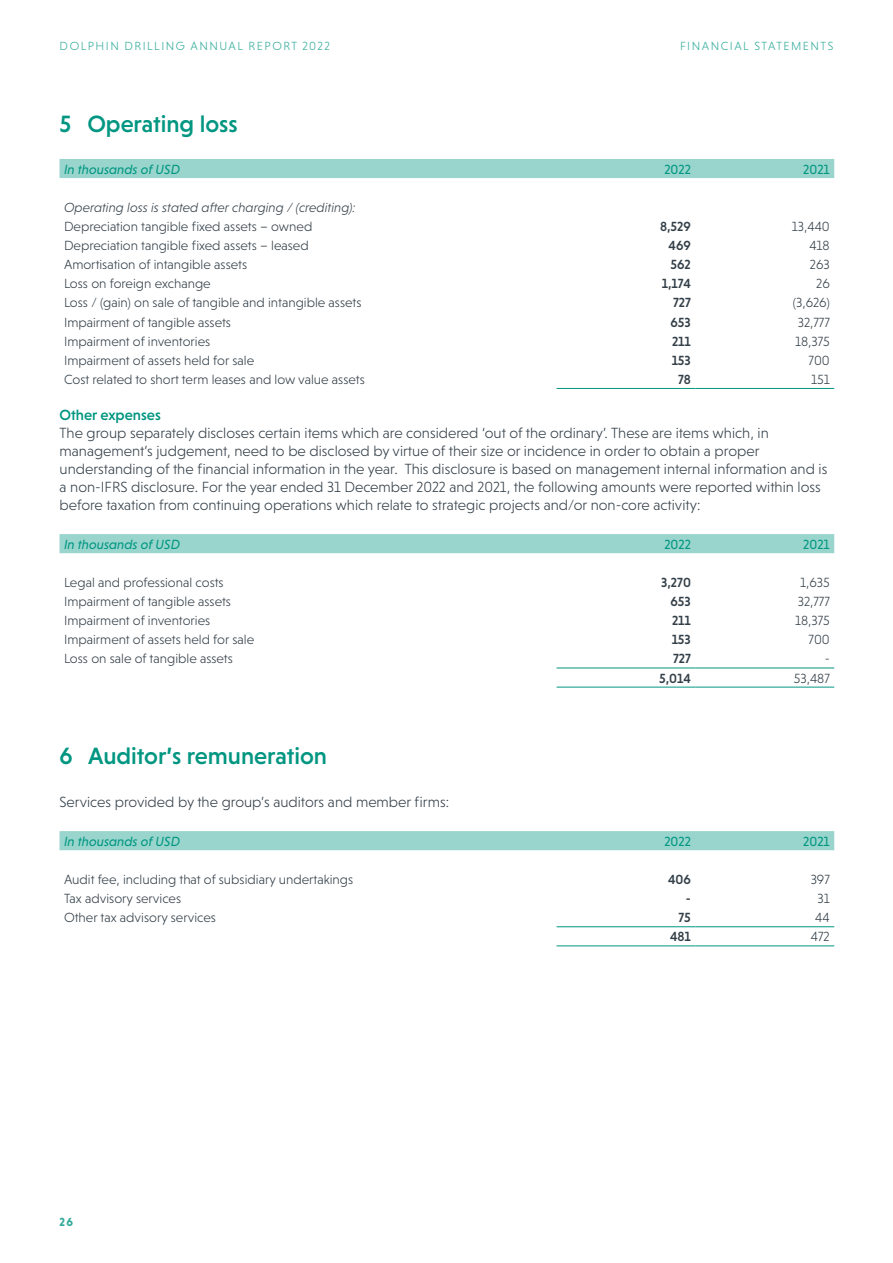
<style>
.page{position:relative;width:893px;height:1263px;background:#fff}
.page>*{position:absolute;margin:0;border:0;box-sizing:border-box;transform-origin:0 0}
.t1{font:500 24px "Niveau Grotesk";color:#009681}
.t2{font:300 15px/18px "Niveau Grotesk";color:#333f48}
.t3{font:500 15px "Niveau Grotesk";color:#009681}
.t4{font:300 13.5px "Niveau Grotesk";color:#333f48}
.t5{font:500 13.5px "Niveau Grotesk";color:#333f48}
.t6{font:italic 13.5px "Niveau Grotesk";color:#009681}
.t7{font:italic 300 13.5px "Niveau Grotesk";color:#333f48}
.t8{font:13.5px "Niveau Grotesk";color:#009681}
.t9{font:300 12px "Niveau Grotesk";letter-spacing:.12em;color:#33ab9a}
.t10{font:700 12px "Niveau Grotesk";color:#33ab9a}
</style>
<div class="page">
<div style="left:60px;top:159px;width:774px;height:19px;background:#99d5cd"></div>
<hr style="left:557px;top:388px;width:138px;height:1px;background:#009681">
<hr style="left:695px;top:388px;width:139px;height:1px;background:#009681">
<div style="left:60px;top:534px;width:774px;height:19px;background:#99d5cd"></div>
<hr style="left:557px;top:668px;width:138px;height:1px;background:#009681">
<hr style="left:695px;top:668px;width:139px;height:1px;background:#009681">
<hr style="left:557px;top:687px;width:138px;height:1px;background:#009681">
<hr style="left:695px;top:687px;width:139px;height:1px;background:#009681">
<div style="left:60px;top:831px;width:774px;height:19px;background:#99d5cd"></div>
<hr style="left:557px;top:926px;width:138px;height:1px;background:#009681">
<hr style="left:695px;top:926px;width:139px;height:1px;background:#009681">
<hr style="left:557px;top:945px;width:138px;height:1px;background:#009681">
<hr style="left:695px;top:945px;width:139px;height:1px;background:#009681">
<p class="t9" style="left:60px;top:40px;width:272px">DOLPHIN DRILLING ANNUAL REPORT 2022</p>
<p class="t9" style="left:680px;top:40px;width:155px">FINANCIAL STATEMENTS</p>
<h1 class="t1" style="left:60px;top:110px;width:180px">5 Operating loss</h1>
<p class="t6" style="left:64px;top:161px;width:118px">In thousands of USD</p>
<p class="t8" style="left:664px;top:161px;width:28px">2022</p>
<p class="t8" style="left:803px;top:161px;width:28px">2021</p>
<p class="t7" style="left:64px;top:200px;width:293px">Operating loss is stated after charging / (crediting):</p>
<p class="t4" style="left:64px;top:219px;width:250px">Depreciation tangible fixed assets – owned</p>
<p class="t5" style="left:660px;top:219px;width:32px">8,529</p>
<p class="t4" style="left:792px;top:219px;width:39px">13,440</p>
<p class="t4" style="left:64px;top:238px;width:246px">Depreciation tangible fixed assets – leased</p>
<p class="t5" style="left:669px;top:238px;width:24px">469</p>
<p class="t4" style="left:809px;top:238px;width:22px">418</p>
<p class="t4" style="left:64px;top:257px;width:185px">Amortisation of intangible assets</p>
<p class="t5" style="left:671px;top:257px;width:22px">562</p>
<p class="t4" style="left:810px;top:257px;width:21px">263</p>
<p class="t4" style="left:64px;top:276px;width:148px">Loss on foreign exchange</p>
<p class="t5" style="left:662px;top:276px;width:31px">1,174</p>
<p class="t4" style="left:816px;top:276px;width:15px">26</p>
<p class="t4" style="left:64px;top:295px;width:299px">Loss / (gain) on sale of tangible and intangible assets</p>
<p class="t5" style="left:673px;top:295px;width:19px">727</p>
<p class="t4" style="left:793px;top:295px;width:38px">(3,626)</p>
<p class="t4" style="left:64px;top:314px;width:169px">Impairment of tangible assets</p>
<p class="t5" style="left:671px;top:314px;width:22px">653</p>
<p class="t4" style="left:798px;top:314px;width:33px">32,777</p>
<p class="t4" style="left:64px;top:334px;width:148px">Impairment of inventories</p>
<p class="t5" style="left:672px;top:333px;width:20px">211</p>
<p class="t4" style="left:795px;top:334px;width:36px">18,375</p>
<p class="t4" style="left:64px;top:353px;width:192px">Impairment of assets held for sale</p>
<p class="t5" style="left:672px;top:353px;width:21px">153</p>
<p class="t4" style="left:809px;top:353px;width:23px">700</p>
<p class="t4" style="left:64px;top:372px;width:302px">Cost related to short term leases and low value assets</p>
<p class="t5" style="left:678px;top:372px;width:14px">78</p>
<p class="t4" style="left:811px;top:372px;width:20px">151</p>
<p class="t3" style="left:60px;top:406px;width:103px">Other expenses</p>
<p class="t2" style="left:60px;top:424px;width:769px">The group separately discloses certain items which are considered ‘out of the ordinary’. These are items which, in management’s judgement, need to be disclosed by virtue of their size or incidence in order to obtain a proper understanding of the financial information in the year. This disclosure is based on management internal information and is a non-IFRS disclosure. For the year ended 31 December 2022 and 2021, the following amounts were reported within loss before taxation from continuing operations which relate to strategic projects and/or non-core activity:</p>
<p class="t6" style="left:64px;top:536px;width:118px">In thousands of USD</p>
<p class="t8" style="left:664px;top:536px;width:28px">2022</p>
<p class="t8" style="left:803px;top:536px;width:28px">2021</p>
<p class="t4" style="left:64px;top:575px;width:161px">Legal and professional costs</p>
<p class="t5" style="left:661px;top:575px;width:31px">3,270</p>
<p class="t4" style="left:800px;top:575px;width:31px">1,635</p>
<p class="t4" style="left:64px;top:594px;width:169px">Impairment of tangible assets</p>
<p class="t5" style="left:671px;top:594px;width:22px">653</p>
<p class="t4" style="left:798px;top:594px;width:33px">32,777</p>
<p class="t4" style="left:64px;top:613px;width:148px">Impairment of inventories</p>
<p class="t5" style="left:672px;top:613px;width:20px">211</p>
<p class="t4" style="left:795px;top:613px;width:36px">18,375</p>
<p class="t4" style="left:64px;top:632px;width:192px">Impairment of assets held for sale</p>
<p class="t5" style="left:672px;top:632px;width:21px">153</p>
<p class="t4" style="left:809px;top:632px;width:23px">700</p>
<p class="t4" style="left:64px;top:651px;width:170px">Loss on sale of tangible assets</p>
<p class="t5" style="left:673px;top:651px;width:19px">727</p>
<p class="t4" style="left:825px;top:651px;width:7px">-</p>
<p class="t5" style="left:659px;top:670px;width:33px">5,014</p>
<p class="t4" style="left:794px;top:670px;width:37px">53,487</p>
<h1 class="t1" style="left:60px;top:742px;width:269px">6 Auditor’s remuneration</h1>
<p class="t2" style="left:60px;top:793px;width:391px">Services provided by the group’s auditors and member firms:</p>
<p class="t6" style="left:64px;top:833px;width:118px">In thousands of USD</p>
<p class="t8" style="left:664px;top:833px;width:28px">2022</p>
<p class="t8" style="left:803px;top:833px;width:28px">2021</p>
<p class="t4" style="left:64px;top:872px;width:291px">Audit fee, including that of subsidiary undertakings</p>
<p class="t5" style="left:668px;top:872px;width:24px">406</p>
<p class="t4" style="left:811px;top:872px;width:21px">397</p>
<p class="t4" style="left:64px;top:891px;width:119px">Tax advisory services</p>
<p class="t5" style="left:686px;top:891px;width:7px">-</p>
<p class="t4" style="left:817px;top:891px;width:14px">31</p>
<p class="t4" style="left:64px;top:910px;width:153px">Other tax advisory services</p>
<p class="t5" style="left:678px;top:910px;width:14px">75</p>
<p class="t4" style="left:815px;top:910px;width:16px">44</p>
<p class="t5" style="left:670px;top:929px;width:22px">481</p>
<p class="t4" style="left:811px;top:929px;width:20px">472</p>
<p class="t10" style="left:60px;top:1215px;width:15px">26</p>
</div>
